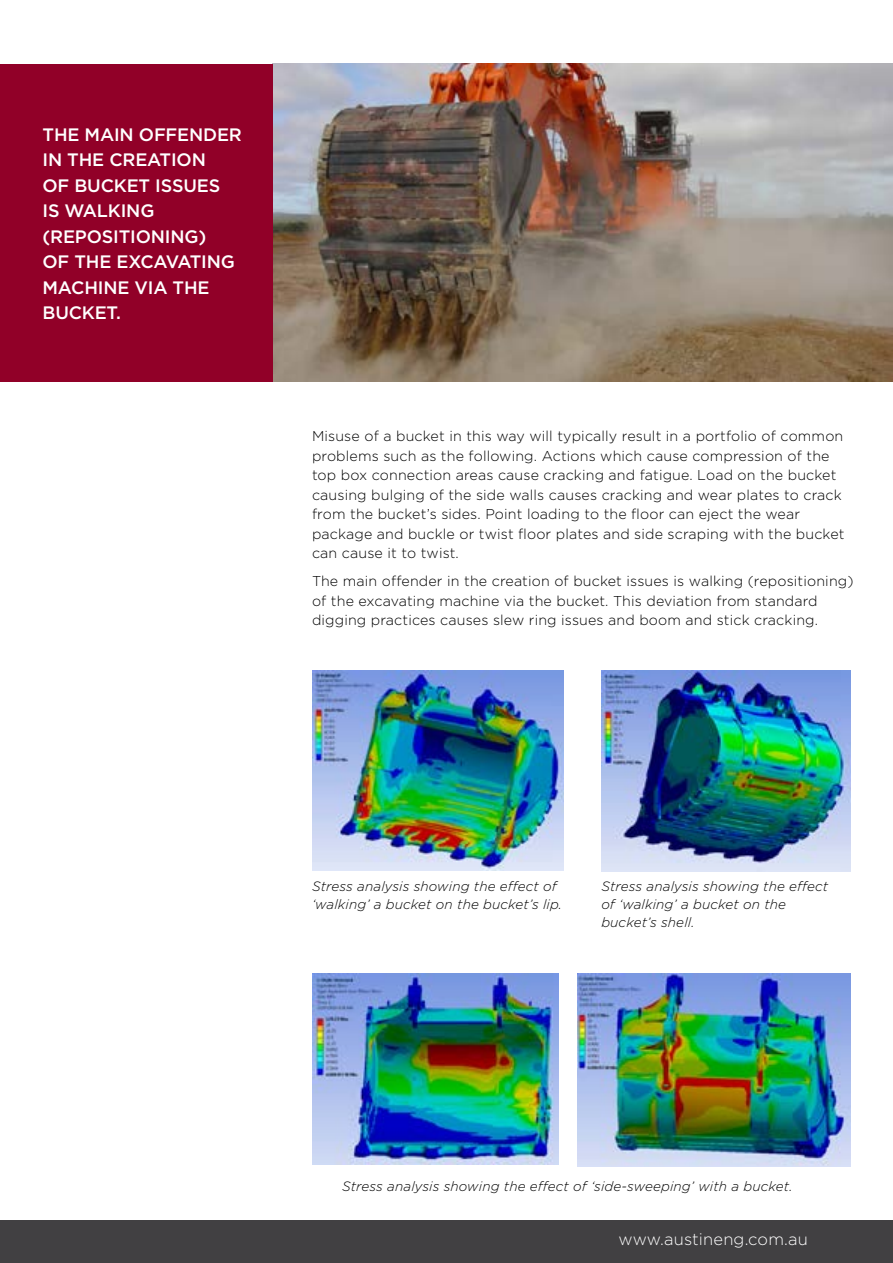
<style>
.page{position:relative;width:893px;height:1263px;background:#fff}
.page>*{position:absolute;margin:0;border:0;box-sizing:border-box;transform-origin:0 0}
.t1{font:500 18px/25.5px "Gotham";letter-spacing:-.01em;color:#fff}
.t2{font:300 16.5px "Gotham";letter-spacing:.01em;color:#fff}
.t3{font:300 14.25px/19.5px "Gotham";letter-spacing:.01em;color:#000}
.t4{font:italic 300 13.5px/18px "Gotham";letter-spacing:.01em;color:#000}
</style>
<div class="page">
<img style="left:272px;top:64px;width:621px;height:317px">
<div style="left:0;top:1220px;width:893px;height:43px;background:#414042"></div>
<div style="left:0;top:64px;width:272px;height:317px;background:#910028"></div>
<img style="left:577px;top:973px;width:273px;height:194px">
<img style="left:312px;top:973px;width:246px;height:192px">
<img style="left:312px;top:670px;width:252px;height:201px">
<img style="left:601px;top:670px;width:249px;height:201px">
<p class="t1" style="left:43px;top:121px;width:201px">THE MAIN OFFENDER<br>IN THE CREATION<br>OF BUCKET ISSUES<br>IS WALKING (REPOSITIONING)<br>OF THE EXCAVATING<br>MACHINE VIA THE<br>BUCKET.</p>
<p class="t3" style="left:312px;top:426px;width:534px">Misuse of a bucket in this way will typically result in a portfolio of common problems such as the following. Actions which cause compression of the top box connection areas cause cracking and fatigue. Load on the bucket causing bulging of the side walls causes cracking and wear plates to crack from the bucket’s sides. Point loading to the floor can eject the wear package and buckle or twist floor plates and side scraping with the bucket can cause it to twist.</p>
<p class="t3" style="left:312px;top:571px;width:543px">The main offender in the creation of bucket issues is walking (repositioning) of the excavating machine via the bucket. This deviation from standard digging practices causes slew ring issues and boom and stick cracking.</p>
<p class="t4" style="left:312px;top:877px;width:251px">Stress analysis showing the effect of ‘walking’ a bucket on the bucket’s lip.</p>
<p class="t4" style="left:601px;top:877px;width:228px">Stress analysis showing the effect of ‘walking’ a bucket on the bucket’s shell.</p>
<p class="t4" style="left:342px;top:1177px;width:452px">Stress analysis showing the effect of ‘side-sweeping’ with a bucket.</p>
<p class="t2" style="left:618px;top:1230px;width:191px">www.austineng.com.au</p>
</div>
